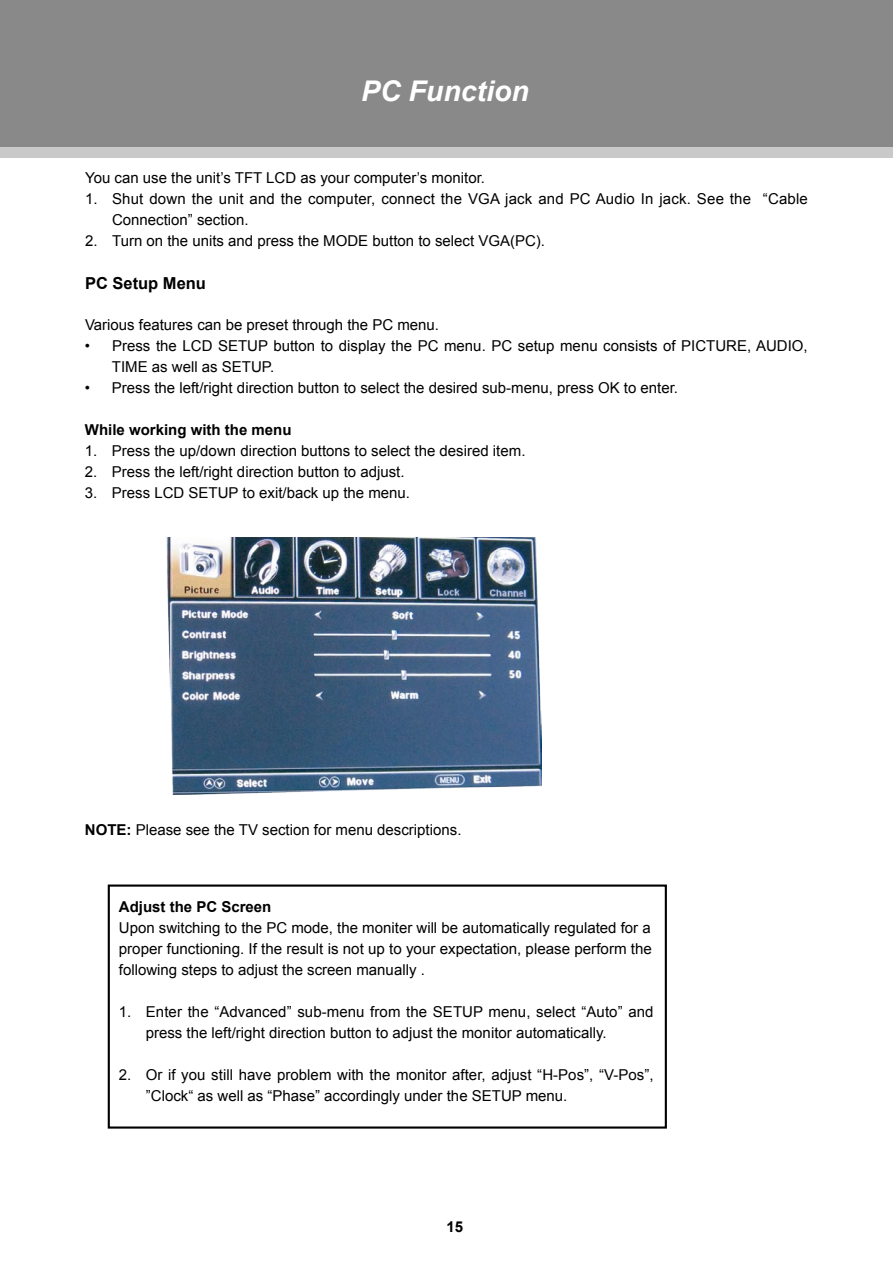
<style>
.page{position:relative;width:893px;height:1263px;background:#fff}
.page>*{position:absolute;margin:0;border:0;box-sizing:border-box;transform-origin:0 0}
.t1{font:italic 700 28.5px "Arial";color:#fff}
.t2{font:700 16.5px "Arial";color:#000}
.t3{font:15px/21px "Arial";color:#000}
.t4{font:700 15px "Arial";color:#000}
.s1{font-weight:700}
</style>
<div class="page">
<div style="left:0;top:66px;width:893px;height:91px;background:#c9c9ca"></div>
<div style="left:0;top:0;width:893px;height:147px;background:#898989"></div>
<img style="left:167px;top:538px;width:375px;height:257px">
<div style="left:108px;top:884px;width:559px;height:244px;border:2px solid #000"></div>
<h1 class="t1" style="left:361px;top:72px;width:169px">PC Function</h1>
<p class="t3" style="left:85px;top:167px;width:401px">You can use the unit’s TFT LCD as your computer’s monitor.</p>
<p class="t3" style="left:85px;top:188px;width:724px">11 Shut down the unit and the computer, connect the VGA jack and PC Audio In jack. See the “Cable</p>
<p class="t3" style="left:112px;top:209px;width:138px">Connection” section.</p>
<p class="t3" style="left:85px;top:230px;width:461px">22 Turn on the units and press the MODE button to select VGA(PC).</p>
<p class="t2" style="left:85px;top:273px;width:123px">PC Setup Menu</p>
<p class="t3" style="left:85px;top:314px;width:356px">Various features can be preset through the PC menu.</p>
<p class="t3" style="left:112px;top:335px;width:697px;text-indent:-27px">• Press the LCD SETUP button to display the PC menu. PC setup menu consists of PICTURE, AUDIO,<br>TIME as well as SETUP.</p>
<p class="t3" style="left:85px;top:377px;width:595px">• Press the left/right direction button to select the desired sub-menu, press OK to enter.</p>
<p class="t4" style="left:85px;top:420px;width:208px">While working with the menu</p>
<p class="t3" style="left:85px;top:440px;width:442px">11 Press the up/down direction buttons to select the desired item.<br>22 Press the left/right direction button to adjust.<br>33 Press LCD SETUP to exit/back up the menu.</p>
<p class="t3" style="left:85px;top:819px;width:378px"><span class="s1">NOTE:</span> Please see the TV section for menu descriptions.</p>
<p class="t4" style="left:119px;top:896px;width:154px">Adjust the PC Screen</p>
<p class="t3" style="left:119px;top:917px;width:535px;text-align:justify">Upon switching to the PC mode, the moniter will be automatically regulated for a proper functioning. If the result is not up to your expectation, please perform the following steps to adjust the screen manually .</p>
<p class="t3" style="left:146px;top:1001px;width:509px;text-indent:-27px">11 Enter the “Advanced” sub-menu from the SETUP menu, select “Auto” and press the left/right direction button to adjust the monitor automatically.</p>
<p class="t3" style="left:146px;top:1064px;width:509px;text-indent:-27px">22 Or if you still have problem with the monitor after, adjust “H-Pos”, “V-Pos”, ”Clock“ as well as “Phase” accordingly under the SETUP menu.</p>
<p class="t4" style="left:446px;top:1216px;width:18px">15</p>
</div>
